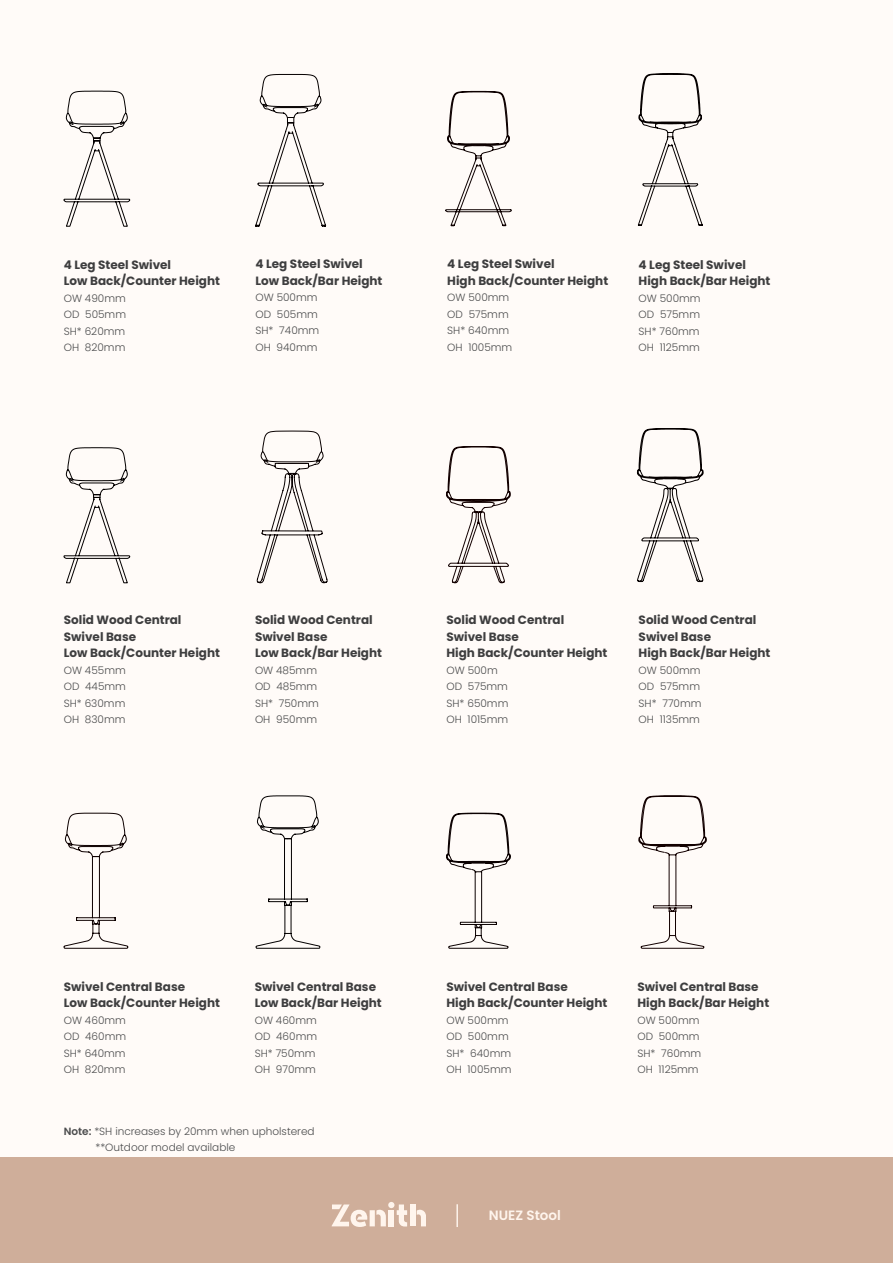
<style>
.page{position:relative;width:893px;height:1263px;background:#fffbf8}
.page>*{position:absolute;margin:0;border:0;box-sizing:border-box;transform-origin:0 0}
.PRODUCT_NAME_BOTTOM{font:600 13.5px "Poppins";color:#fff5ed}
.COPY{font:700 12px/16.5px "Poppins";color:#3e3e3f}
.PRODUCT_NAME{font:300 10.5px "Poppins";color:#4b4c4d}
.s1{font-weight:600}
</style>
<div class="page">
<div style="left:0;top:1157px;width:893px;height:106px;background:#cfae9a"></div>
<hr style="left:456px;top:1204px;width:2px;height:23px;background:#fdf3eb">
<div style="left:410px;top:1204px;width:5px;height:22px;background:#fff5ed"></div>
<svg style="left:417px;top:1210px;width:9px;height:16px"></svg>
<svg style="left:332px;top:1202px;width:75px;height:25px"></svg>
<svg style="left:257px;top:431px;width:70px;height:152px"></svg>
<svg style="left:64px;top:813px;width:64px;height:136px"></svg>
<svg style="left:256px;top:795px;width:64px;height:154px"></svg>
<svg style="left:64px;top:91px;width:66px;height:136px"></svg>
<svg style="left:255px;top:74px;width:71px;height:153px"></svg>
<svg style="left:445px;top:91px;width:67px;height:135px"></svg>
<svg style="left:638px;top:73px;width:65px;height:153px"></svg>
<svg style="left:446px;top:446px;width:65px;height:137px"></svg>
<svg style="left:637px;top:428px;width:67px;height:154px"></svg>
<svg style="left:638px;top:795px;width:69px;height:154px"></svg>
<svg style="left:446px;top:813px;width:65px;height:136px"></svg>
<svg style="left:64px;top:447px;width:66px;height:136px"></svg>
<p class="COPY" style="left:64px;top:256px;width:158px">4 Leg Steel Swivel<br>Low Back/Counter Height</p>
<p class="PRODUCT_NAME" style="left:64px;top:292px;width:64px">OW 490mm</p>
<p class="PRODUCT_NAME" style="left:64px;top:309px;width:64px">OD 505mm</p>
<p class="PRODUCT_NAME" style="left:64px;top:325px;width:63px">SH* 620mm</p>
<p class="PRODUCT_NAME" style="left:64px;top:342px;width:63px">OH 820mm</p>
<p class="COPY" style="left:255px;top:256px;width:129px">4 Leg Steel Swivel<br>Low Back/Bar Height</p>
<p class="PRODUCT_NAME" style="left:255px;top:291px;width:64px">OW 500mm</p>
<p class="PRODUCT_NAME" style="left:255px;top:308px;width:64px">OD 505mm</p>
<p class="PRODUCT_NAME" style="left:255px;top:324px;width:65px">SH* 740mm</p>
<p class="PRODUCT_NAME" style="left:255px;top:341px;width:64px">OH 940mm</p>
<p class="COPY" style="left:447px;top:256px;width:162px">4 Leg Steel Swivel<br>High Back/Counter Height</p>
<p class="PRODUCT_NAME" style="left:447px;top:291px;width:64px">OW 500mm</p>
<p class="PRODUCT_NAME" style="left:447px;top:308px;width:63px">OD 575mm</p>
<p class="PRODUCT_NAME" style="left:447px;top:324px;width:63px">SH* 640mm</p>
<p class="PRODUCT_NAME" style="left:447px;top:341px;width:67px">OH 1005mm</p>
<p class="COPY" style="left:639px;top:256px;width:133px">4 Leg Steel Swivel<br>High Back/Bar Height</p>
<p class="PRODUCT_NAME" style="left:639px;top:292px;width:64px">OW 500mm</p>
<p class="PRODUCT_NAME" style="left:639px;top:309px;width:63px">OD 575mm</p>
<p class="PRODUCT_NAME" style="left:639px;top:325px;width:63px">SH* 760mm</p>
<p class="PRODUCT_NAME" style="left:639px;top:342px;width:63px">OH 1125mm</p>
<p class="COPY" style="left:64px;top:612px;width:158px">Solid Wood Central<br>Swivel Base<br>Low Back/Counter Height</p>
<p class="PRODUCT_NAME" style="left:64px;top:664px;width:64px">OW 455mm</p>
<p class="PRODUCT_NAME" style="left:64px;top:680px;width:64px">OD 445mm</p>
<p class="PRODUCT_NAME" style="left:64px;top:697px;width:63px">SH* 630mm</p>
<p class="PRODUCT_NAME" style="left:64px;top:713px;width:63px">OH 830mm</p>
<p class="COPY" style="left:255px;top:612px;width:129px">Solid Wood Central<br>Swivel Base<br>Low Back/Bar Height</p>
<p class="PRODUCT_NAME" style="left:255px;top:664px;width:64px">OW 485mm</p>
<p class="PRODUCT_NAME" style="left:255px;top:680px;width:64px">OD 485mm</p>
<p class="PRODUCT_NAME" style="left:255px;top:697px;width:65px">SH* 750mm</p>
<p class="PRODUCT_NAME" style="left:255px;top:713px;width:64px">OH 950mm</p>
<p class="COPY" style="left:446px;top:612px;width:162px">Solid Wood Central<br>Swivel Base<br>High Back/Counter Height</p>
<p class="PRODUCT_NAME" style="left:446px;top:664px;width:53px">OW 500m</p>
<p class="PRODUCT_NAME" style="left:446px;top:680px;width:63px">OD 575mm</p>
<p class="PRODUCT_NAME" style="left:446px;top:697px;width:63px">SH* 650mm</p>
<p class="PRODUCT_NAME" style="left:446px;top:713px;width:63px">OH 1015mm</p>
<p class="COPY" style="left:639px;top:612px;width:133px">Solid Wood Central<br>Swivel Base<br>High Back/Bar Height</p>
<p class="PRODUCT_NAME" style="left:639px;top:664px;width:64px">OW 500mm</p>
<p class="PRODUCT_NAME" style="left:639px;top:680px;width:63px">OD 575mm</p>
<p class="PRODUCT_NAME" style="left:639px;top:697px;width:64px">SH* 770mm</p>
<p class="PRODUCT_NAME" style="left:639px;top:713px;width:63px">OH 1135mm</p>
<p class="COPY" style="left:64px;top:978px;width:158px">Swivel Central Base<br>Low Back/Counter Height</p>
<p class="PRODUCT_NAME" style="left:64px;top:1014px;width:64px">OW 460mm</p>
<p class="PRODUCT_NAME" style="left:64px;top:1030px;width:64px">OD 460mm</p>
<p class="PRODUCT_NAME" style="left:64px;top:1047px;width:63px">SH* 640mm</p>
<p class="PRODUCT_NAME" style="left:64px;top:1063px;width:63px">OH 820mm</p>
<p class="COPY" style="left:255px;top:978px;width:129px">Swivel Central Base<br>Low Back/Bar Height</p>
<p class="PRODUCT_NAME" style="left:255px;top:1014px;width:64px">OW 460mm</p>
<p class="PRODUCT_NAME" style="left:255px;top:1030px;width:64px">OD 460mm</p>
<p class="PRODUCT_NAME" style="left:255px;top:1047px;width:62px">SH* 750mm</p>
<p class="PRODUCT_NAME" style="left:255px;top:1063px;width:63px">OH 970mm</p>
<p class="PRODUCT_NAME" style="left:64px;top:1125px;width:252px"><span class="s1">Note:</span> *SH increases by 20mm when upholstered</p>
<p class="PRODUCT_NAME" style="left:95px;top:1141px;width:141px">**Outdoor model available</p>
<p class="COPY" style="left:446px;top:978px;width:162px">Swivel Central Base<br>High Back/Counter Height</p>
<p class="PRODUCT_NAME" style="left:446px;top:1014px;width:64px">OW 500mm</p>
<p class="PRODUCT_NAME" style="left:446px;top:1030px;width:64px">OD 500mm</p>
<p class="PRODUCT_NAME" style="left:446px;top:1047px;width:66px">SH* 640mm</p>
<p class="PRODUCT_NAME" style="left:446px;top:1063px;width:67px">OH 1005mm</p>
<p class="COPY" style="left:637px;top:978px;width:133px">Swivel Central Base<br>High Back/Bar Height</p>
<p class="PRODUCT_NAME" style="left:637px;top:1014px;width:64px">OW 500mm</p>
<p class="PRODUCT_NAME" style="left:637px;top:1030px;width:64px">OD 500mm</p>
<p class="PRODUCT_NAME" style="left:637px;top:1047px;width:65px">SH* 760mm</p>
<p class="PRODUCT_NAME" style="left:637px;top:1063px;width:63px">OH 1125mm</p>
<p class="PRODUCT_NAME_BOTTOM" style="left:489px;top:1207px;width:73px">NUEZ Stool</p>
</div>
